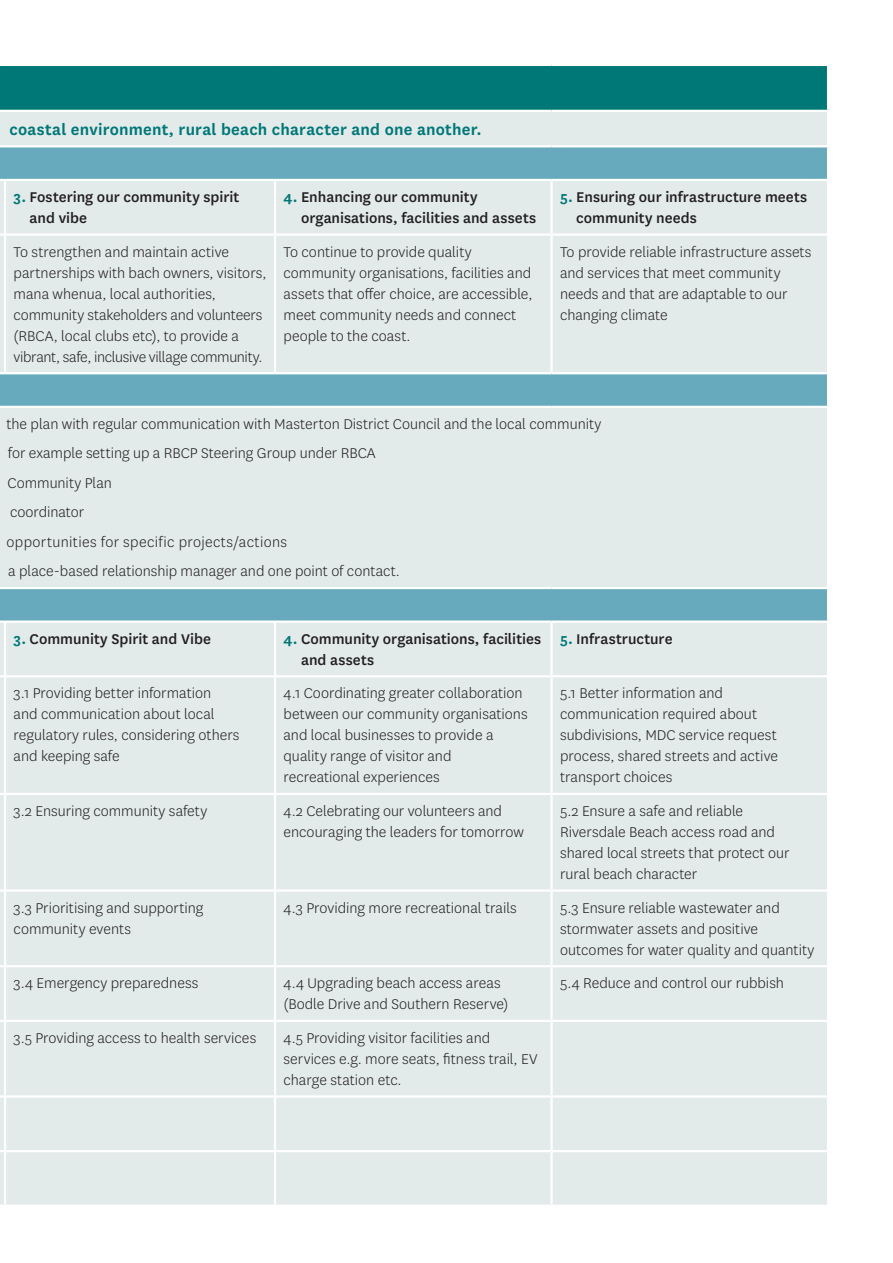
<style>
.page{position:relative;width:893px;height:1263px;background:#fff}
.page>*{position:absolute;margin:0;border:0;box-sizing:border-box;transform-origin:0 0}
.t1{font:600 18px "National";letter-spacing:.01em;color:#007877}
.t2{font:300 16.5px/21px "National";color:#231f20}
.t3{font:500 16.5px/21px "National";color:#231f20}
.s1{font-weight:600;color:#007877}
</style>
<div class="page">
<div style="left:0;top:65px;width:828px;height:46px;background:#007877"></div>
<div style="left:0;top:112px;width:827px;height:1093px;background:#e2eaea"></div>
<svg style="left:0;top:147px;width:827px;height:473px;background:#c9dce0"></svg>
<hr style="left:5px;top:64px;width:270px;height:2px;background:#fff">
<hr style="left:275px;top:64px;width:277px;height:2px;background:#fff">
<hr style="left:552px;top:64px;width:277px;height:2px;background:#fff">
<hr style="left:827px;top:66px;width:2px;height:44px;background:#fff">
<hr style="left:5px;top:110px;width:270px;height:2px;background:#fff">
<hr style="left:275px;top:110px;width:277px;height:2px;background:#fff">
<hr style="left:552px;top:110px;width:277px;height:2px;background:#fff">
<hr style="left:5px;top:145px;width:270px;height:2px;background:#fff">
<hr style="left:275px;top:145px;width:277px;height:2px;background:#fff">
<hr style="left:552px;top:145px;width:277px;height:2px;background:#fff">
<hr style="left:5px;top:179px;width:270px;height:2px;background:#fff">
<hr style="left:4px;top:181px;width:2px;height:52px;background:#fff">
<hr style="left:275px;top:179px;width:277px;height:2px;background:#fff">
<hr style="left:274px;top:181px;width:2px;height:52px;background:#fff">
<hr style="left:552px;top:179px;width:277px;height:2px;background:#fff">
<hr style="left:550px;top:181px;width:3px;height:52px;background:#fff">
<svg style="left:0;top:233px;width:5px;height:3px"></svg>
<hr style="left:5px;top:233px;width:270px;height:3px;background:#fff">
<hr style="left:4px;top:236px;width:2px;height:136px;background:#fff">
<hr style="left:275px;top:233px;width:277px;height:3px;background:#fff">
<hr style="left:274px;top:236px;width:2px;height:136px;background:#fff">
<hr style="left:552px;top:233px;width:277px;height:3px;background:#fff">
<hr style="left:550px;top:236px;width:3px;height:136px;background:#fff">
<hr style="left:5px;top:372px;width:270px;height:2px;background:#fff">
<hr style="left:275px;top:372px;width:277px;height:2px;background:#fff">
<hr style="left:552px;top:372px;width:277px;height:2px;background:#fff">
<hr style="left:5px;top:406px;width:270px;height:2px;background:#fff">
<hr style="left:275px;top:406px;width:277px;height:2px;background:#fff">
<hr style="left:552px;top:406px;width:277px;height:2px;background:#fff">
<hr style="left:5px;top:587px;width:270px;height:2px;background:#fff">
<hr style="left:275px;top:587px;width:277px;height:2px;background:#fff">
<hr style="left:552px;top:587px;width:277px;height:2px;background:#fff">
<svg style="left:0;top:620px;width:5px;height:3px"></svg>
<hr style="left:5px;top:620px;width:270px;height:3px;background:#fff">
<hr style="left:4px;top:623px;width:2px;height:52px;background:#fff">
<hr style="left:275px;top:620px;width:277px;height:3px;background:#fff">
<hr style="left:274px;top:623px;width:2px;height:52px;background:#fff">
<hr style="left:552px;top:620px;width:277px;height:3px;background:#fff">
<hr style="left:550px;top:623px;width:3px;height:52px;background:#fff">
<hr style="left:5px;top:675px;width:270px;height:2px;background:#fff">
<hr style="left:4px;top:677px;width:2px;height:116px;background:#fff">
<hr style="left:275px;top:675px;width:277px;height:2px;background:#fff">
<hr style="left:274px;top:677px;width:2px;height:116px;background:#fff">
<hr style="left:552px;top:675px;width:277px;height:2px;background:#fff">
<hr style="left:550px;top:677px;width:3px;height:116px;background:#fff">
<hr style="left:5px;top:793px;width:270px;height:2px;background:#fff">
<hr style="left:4px;top:795px;width:2px;height:94px;background:#fff">
<hr style="left:275px;top:793px;width:277px;height:2px;background:#fff">
<hr style="left:274px;top:795px;width:2px;height:94px;background:#fff">
<hr style="left:552px;top:793px;width:277px;height:2px;background:#fff">
<hr style="left:550px;top:795px;width:3px;height:94px;background:#fff">
<svg style="left:0;top:889px;width:5px;height:3px"></svg>
<hr style="left:5px;top:889px;width:270px;height:3px;background:#fff">
<hr style="left:4px;top:892px;width:2px;height:73px;background:#fff">
<hr style="left:275px;top:889px;width:277px;height:3px;background:#fff">
<hr style="left:274px;top:892px;width:2px;height:73px;background:#fff">
<hr style="left:552px;top:889px;width:277px;height:3px;background:#fff">
<hr style="left:550px;top:892px;width:3px;height:73px;background:#fff">
<hr style="left:5px;top:965px;width:270px;height:2px;background:#fff">
<hr style="left:4px;top:967px;width:2px;height:53px;background:#fff">
<hr style="left:275px;top:965px;width:277px;height:2px;background:#fff">
<hr style="left:274px;top:967px;width:2px;height:53px;background:#fff">
<hr style="left:552px;top:965px;width:277px;height:2px;background:#fff">
<hr style="left:550px;top:967px;width:3px;height:53px;background:#fff">
<hr style="left:5px;top:1020px;width:270px;height:2px;background:#fff">
<hr style="left:4px;top:1022px;width:2px;height:73px;background:#fff">
<hr style="left:275px;top:1020px;width:277px;height:2px;background:#fff">
<hr style="left:274px;top:1022px;width:2px;height:73px;background:#fff">
<hr style="left:552px;top:1020px;width:277px;height:2px;background:#fff">
<hr style="left:550px;top:1022px;width:3px;height:73px;background:#fff">
<hr style="left:5px;top:1095px;width:270px;height:2px;background:#fff">
<hr style="left:4px;top:1097px;width:2px;height:53px;background:#fff">
<hr style="left:275px;top:1095px;width:277px;height:2px;background:#fff">
<hr style="left:274px;top:1097px;width:2px;height:53px;background:#fff">
<hr style="left:552px;top:1095px;width:277px;height:2px;background:#fff">
<hr style="left:550px;top:1097px;width:3px;height:53px;background:#fff">
<hr style="left:5px;top:1150px;width:270px;height:2px;background:#fff">
<hr style="left:4px;top:1152px;width:2px;height:53px;background:#fff">
<hr style="left:275px;top:1150px;width:277px;height:2px;background:#fff">
<hr style="left:274px;top:1152px;width:2px;height:53px;background:#fff">
<hr style="left:552px;top:1150px;width:277px;height:2px;background:#fff">
<hr style="left:550px;top:1152px;width:3px;height:53px;background:#fff">
<p class="t1" style="left:9px;top:117px;width:474px">coastal environment, rural beach character and one another.</p>
<p class="t3" style="left:30px;top:185px;width:211px;text-indent:-16px"><span class="s1">3.</span> Fostering our community spirit and vibe</p>
<p class="t3" style="left:301px;top:185px;width:237px;text-indent:-18px"><span class="s1">4.</span> Enhancing our community organisations, facilities and assets</p>
<p class="t3" style="left:576px;top:185px;width:232px;text-indent:-16px"><span class="s1">5.</span> Ensuring our infrastructure meets community needs</p>
<p class="t2" style="left:14px;top:240px;width:254px">To strengthen and maintain active partnerships with bach owners, visitors, mana whenua, local authorities, community stakeholders and volunteers (RBCA, local clubs etc), to provide a vibrant, safe, inclusive village community.</p>
<p class="t2" style="left:284px;top:240px;width:250px">To continue to provide quality community organisations, facilities and assets that offer choice, are accessible, meet community needs and connect people to the coast.</p>
<p class="t2" style="left:560px;top:241px;width:253px">To provide reliable infrastructure assets and services that meet community needs and that are adaptable to our changing climate</p>
<p class="t2" style="left:6px;top:408px;width:597px;line-height:29.5px">the plan with regular communication with Masterton District Council and the local community for example setting up a RBCP Steering Group under RBCA<br>Community Plan<br>coordinator<br>opportunities for specific projects/actions<br>a place-based relationship manager and one point of contact.</p>
<p class="t3" style="left:14px;top:627px;width:199px"><span class="s1">3.</span> Community Spirit and Vibe</p>
<p class="t3" style="left:301px;top:627px;width:242px;text-indent:-18px"><span class="s1">4.</span> Community organisations, facilities and assets</p>
<p class="t3" style="left:560px;top:627px;width:114px"><span class="s1">5.</span> Infrastructure</p>
<p class="t2" style="left:14px;top:682px;width:227px">3.1 Providing better information<br>and communication about local regulatory rules, considering others and keeping safe</p>
<p class="t2" style="left:284px;top:682px;width:246px">4.1 Coordinating greater collaboration between our community organisations and local businesses to provide a quality range of visitor and recreational experiences</p>
<p class="t2" style="left:560px;top:682px;width:219px">5.1 Better information and communication required about subdivisions, MDC service request process, shared streets and active transport choices</p>
<p class="t2" style="left:14px;top:800px;width:195px">3.2 Ensuring community safety</p>
<p class="t2" style="left:284px;top:800px;width:242px">4.2 Celebrating our volunteers and encouraging the leaders for tomorrow</p>
<p class="t2" style="left:560px;top:800px;width:231px">5.2 Ensure a safe and reliable<br>Riversdale Beach access road and shared local streets that protect our rural beach character</p>
<p class="t2" style="left:14px;top:896px;width:191px">3.3 Prioritising and supporting community events</p>
<p class="t2" style="left:284px;top:896px;width:235px">4.3 Providing more recreational trails</p>
<p class="t2" style="left:560px;top:896px;width:256px">5.3 Ensure reliable wastewater and stormwater assets and positive outcomes for water quality and quantity</p>
<p class="t2" style="left:14px;top:972px;width:186px">3.4 Emergency preparedness</p>
<p class="t2" style="left:284px;top:972px;width:226px">4.4 Upgrading beach access areas (Bodle Drive and Southern Reserve)</p>
<p class="t2" style="left:560px;top:972px;width:225px">5.4 Reduce and control our rubbish</p>
<p class="t2" style="left:14px;top:1027px;width:244px">3.5 Providing access to health services</p>
<p class="t2" style="left:284px;top:1027px;width:256px">4.5 Providing visitor facilities and services e.g. more seats, fitness trail, EV charge station etc.</p>
</div>
